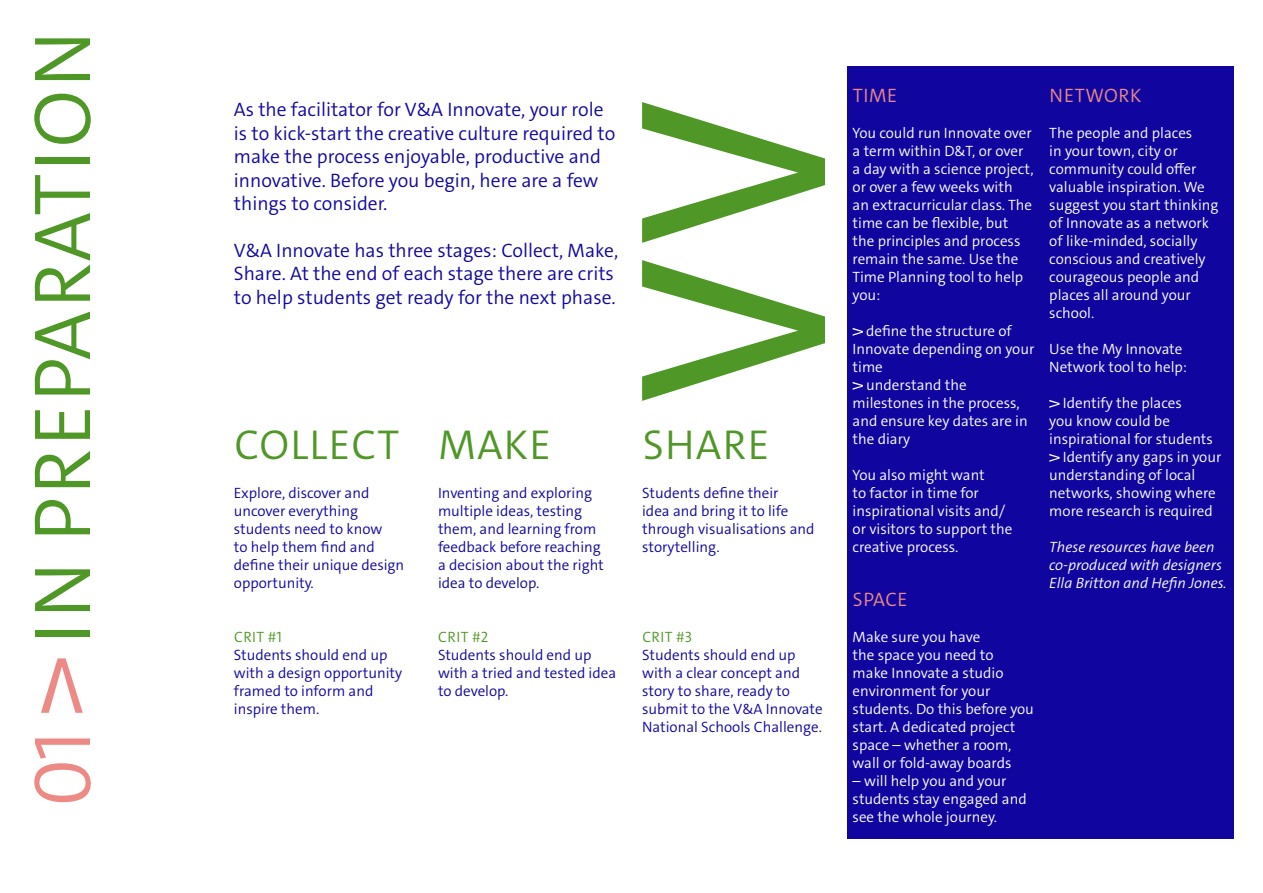
<style>
.page{position:relative;width:1263px;height:893px;background:#fff}
.page>*{position:absolute;margin:0;border:0;box-sizing:border-box;transform-origin:0 0}
.t1{font:300 81.45px "V&A The Sans C6 s";letter-spacing:.03em;color:#4f9726}
.t2{font:300 42px "V&A The Sans C6 s";letter-spacing:.03em;color:#4f9726}
.t3{font:300 19.5px/23.4px "V&A The Sans C6 s";color:#10069f}
.t4{font:300 19.5px "V&A The Sans C6 s";letter-spacing:.03em;color:#ed8a85}
.t5{font:300 15px/18px "V&A The Sans C6 s";color:#fff}
.t6{font:300 15px/18px "V&A The Sans C6 s";color:#10069f}
.t7{font:italic 300 15px/18px "V&A The Sans C6 s";color:#fff}
.t8{font:300 15px "V&A The Sans C6 s";letter-spacing:.03em;color:#4f9726}
.s1{color:#ed8a85}
</style>
<div class="page">
<div style="left:847px;top:66px;width:386px;height:773px;background:#10069f"></div>
<svg style="left:853px;top:328px;width:10px;height:8px"></svg>
<svg style="left:853px;top:382px;width:10px;height:8px"></svg>
<svg style="left:1049px;top:400px;width:10px;height:8px"></svg>
<svg style="left:1049px;top:454px;width:10px;height:8px"></svg>
<svg style="left:41px;top:658px;width:42px;height:55px"></svg>
<svg style="left:642px;top:102px;width:183px;height:141px"></svg>
<svg style="left:642px;top:260px;width:183px;height:141px"></svg>
<h1 class="t1" style="left:10px;top:807px;width:777px;rotate:-90deg"><span class="s1">01</span> IN PREPARATION</h1>
<h3 class="t3" style="left:234px;top:98px;width:383px">As the facilitator for V&amp;A Innovate, your role is to kick-start the creative culture required to make the process enjoyable, productive and innovative. Before you begin, here are a few things to consider.</h3>
<h3 class="t3" style="left:234px;top:239px;width:386px">V&amp;A Innovate has three stages: Collect, Make,<br>Share. At the end of each stage there are crits to help students get ready for the next phase.</h3>
<h2 class="t2" style="left:234px;top:418px;width:166px">COLLECT</h2>
<p class="t6" style="left:234px;top:484px;width:172px">Explore, discover and uncover everything students need to know<br>to help them find and define their unique design opportunity.</p>
<p class="t8" style="left:234px;top:627px;width:49px">CRIT #1</p>
<p class="t6" style="left:234px;top:646px;width:170px">Students should end up with a design opportunity framed to inform and inspire them.</p>
<h2 class="t2" style="left:439px;top:418px;width:114px">MAKE</h2>
<p class="t6" style="left:438px;top:484px;width:167px">Inventing and exploring multiple ideas, testing them, and learning from feedback before reaching a decision about the right idea to develop.</p>
<p class="t8" style="left:438px;top:627px;width:51px">CRIT #2</p>
<p class="t6" style="left:438px;top:646px;width:180px">Students should end up with a tried and tested idea to develop.</p>
<h2 class="t2" style="left:643px;top:418px;width:128px">SHARE</h2>
<p class="t6" style="left:642px;top:484px;width:174px">Students define their<br>idea and bring it to life through visualisations and storytelling.</p>
<p class="t8" style="left:642px;top:627px;width:51px">CRIT #3</p>
<p class="t6" style="left:642px;top:646px;width:182px">Students should end up with a clear concept and story to share, ready to submit to the V&amp;A Innovate<br>National Schools Challenge.</p>
<h3 class="t4" style="left:853px;top:83px;width:46px">TIME</h3>
<p class="t5" style="left:853px;top:124px;width:182px">You could run Innovate over a term within D&amp;T, or over a day with a science project, or over a few weeks with<br>an extracurricular class. The time can be flexible, but the principles and process remain the same. Use the<br>Time Planning tool to help you:</p>
<p class="t5" style="left:866px;top:322px;width:147px">define the structure of</p>
<p class="t5" style="left:853px;top:340px;width:183px">Innovate depending on your</p>
<p class="t5" style="left:853px;top:358px;width:32px">time</p>
<p class="t5" style="left:866px;top:376px;width:102px">understand the</p>
<p class="t5" style="left:853px;top:394px;width:168px">milestones in the process,</p>
<p class="t5" style="left:853px;top:412px;width:177px">and ensure key dates are in</p>
<p class="t5" style="left:853px;top:430px;width:59px">the diary</p>
<p class="t5" style="left:853px;top:466px;width:161px">You also might want<br>to factor in time for inspirational visits and/ or visitors to support the creative process.</p>
<h3 class="t4" style="left:853px;top:587px;width:56px">SPACE</h3>
<p class="t5" style="left:853px;top:628px;width:183px">Make sure you have<br>the space you need to<br>make Innovate a studio environment for your students. Do this before you start. A dedicated project space – whether a room, wall or fold-away boards</p>
<p class="t5" style="left:853px;top:772px;width:176px">– will help you and your students stay engaged and see the whole journey.</p>
<h3 class="t4" style="left:1049px;top:83px;width:93px">NETWORK</h3>
<p class="t5" style="left:1049px;top:124px;width:171px">The people and places<br>in your town, city or community could offer valuable inspiration. We suggest you start thinking of Innovate as a network of like-minded, socially conscious and creatively courageous people and places all around your school.</p>
<p class="t5" style="left:1049px;top:340px;width:139px">Use the My Innovate<br>Network tool to help:</p>
<p class="t5" style="left:1063px;top:394px;width:120px">Identify the places</p>
<p class="t5" style="left:1049px;top:412px;width:122px">you know could be</p>
<p class="t5" style="left:1049px;top:430px;width:165px">inspirational for students</p>
<p class="t5" style="left:1063px;top:448px;width:160px">Identify any gaps in your</p>
<p class="t5" style="left:1049px;top:466px;width:148px">understanding of local</p>
<p class="t5" style="left:1049px;top:484px;width:168px">networks, showing where</p>
<p class="t5" style="left:1049px;top:502px;width:165px">more research is required</p>
<p class="t7" style="left:1049px;top:538px;width:179px">These resources have been co-produced with designers<br>Ella Britton and Hefin Jones.</p>
</div>
